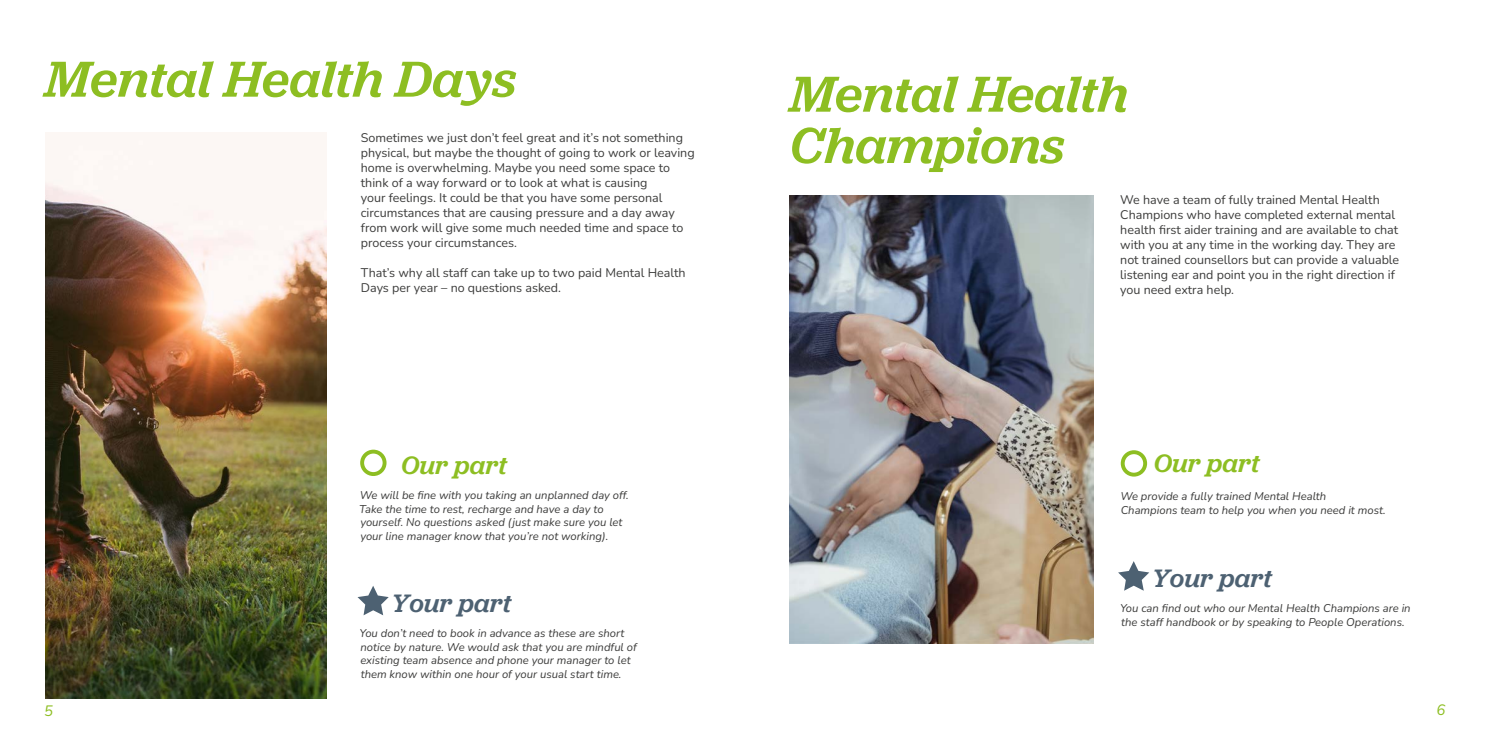
<style>
.page{position:relative;width:1489px;height:745px;background:#fff}
.page>*{position:absolute;margin:0;border:0;box-sizing:border-box;transform-origin:0 0}
.t1{font:italic 500 52.5px/51.2px "Jubilat";color:#8dbe22}
.t2{font:italic 500 26.25px "Jubilat";color:#4d6172}
.t3{font:italic 500 26.25px "Jubilat";color:#8dbe22}
.t4{font:italic 200 15px "Nunito";color:#8dbe22}
.t5{font:12.5px/15px "Nunito";color:#3c3c3b}
.t6{font:italic 200 11.25px/13.5px "Nunito";color:#3c3c3b}
</style>
<div class="page">
<div style="left:360px;top:449px;width:26px;height:26px;border:4px solid #8dbe22;border-radius:50%"></div>
<svg style="left:357px;top:586px;width:32px;height:29px"></svg>
<img style="left:45px;top:132px;width:281px;height:566px">
<img style="left:789px;top:195px;width:304px;height:448px">
<div style="left:1120px;top:450px;width:26px;height:26px;border:4px solid #8dbe22;border-radius:50%"></div>
<svg style="left:1118px;top:561px;width:31px;height:29px"></svg>
<h1 class="t1" style="left:45px;top:52px;width:472px">Mental Health Days</h1>
<p class="t5" style="left:361px;top:129px;width:335px">Sometimes we just don’t feel great and it’s not something physical, but maybe the thought of going to work or leaving home is overwhelming. Maybe you need some space to think of a way forward or to look at what is causing<br>your feelings. It could be that you have some personal circumstances that are causing pressure and a day away from work will give some much needed time and space to process your circumstances.</p>
<p class="t5" style="left:361px;top:264px;width:326px">That’s why all staff can take up to two paid Mental Health<br>Days per year – no questions asked.</p>
<h2 class="t3" style="left:401px;top:448px;width:107px">Our part</h2>
<p class="t6" style="left:359px;top:488px;width:271px">We will be fine with you taking an unplanned day off.<br>Take the time to rest, recharge and have a day to yourself. No questions asked (just make sure you let your line manager know that you’re not working).</p>
<h2 class="t2" style="left:391px;top:585px;width:122px">Your part</h2>
<p class="t6" style="left:359px;top:625px;width:279px">You don’t need to book in advance as these are short notice by nature. We would ask that you are mindful of existing team absence and phone your manager to let them know within one hour of your usual start time.</p>
<h1 class="t1" style="left:789px;top:67px;width:340px">Mental Health<br>Champions</h1>
<p class="t5" style="left:1120px;top:192px;width:280px">We have a team of fully trained Mental Health Champions who have completed external mental health first aider training and are available to chat with you at any time in the working day. They are not trained counsellors but can provide a valuable listening ear and point you in the right direction if you need extra help.</p>
<h2 class="t3" style="left:1153px;top:446px;width:107px">Our part</h2>
<p class="t6" style="left:1120px;top:488px;width:267px">We provide a fully trained Mental Health<br>Champions team to help you when you need it most.</p>
<h2 class="t2" style="left:1151px;top:561px;width:122px">Your part</h2>
<p class="t6" style="left:1120px;top:601px;width:292px">You can find out who our Mental Health Champions are in the staff handbook or by speaking to People Operations.</p>
<p class="t4" style="left:44px;top:700px;width:11px">5</p>
<p class="t4" style="left:1436px;top:699px;width:10px">6</p>
</div>
